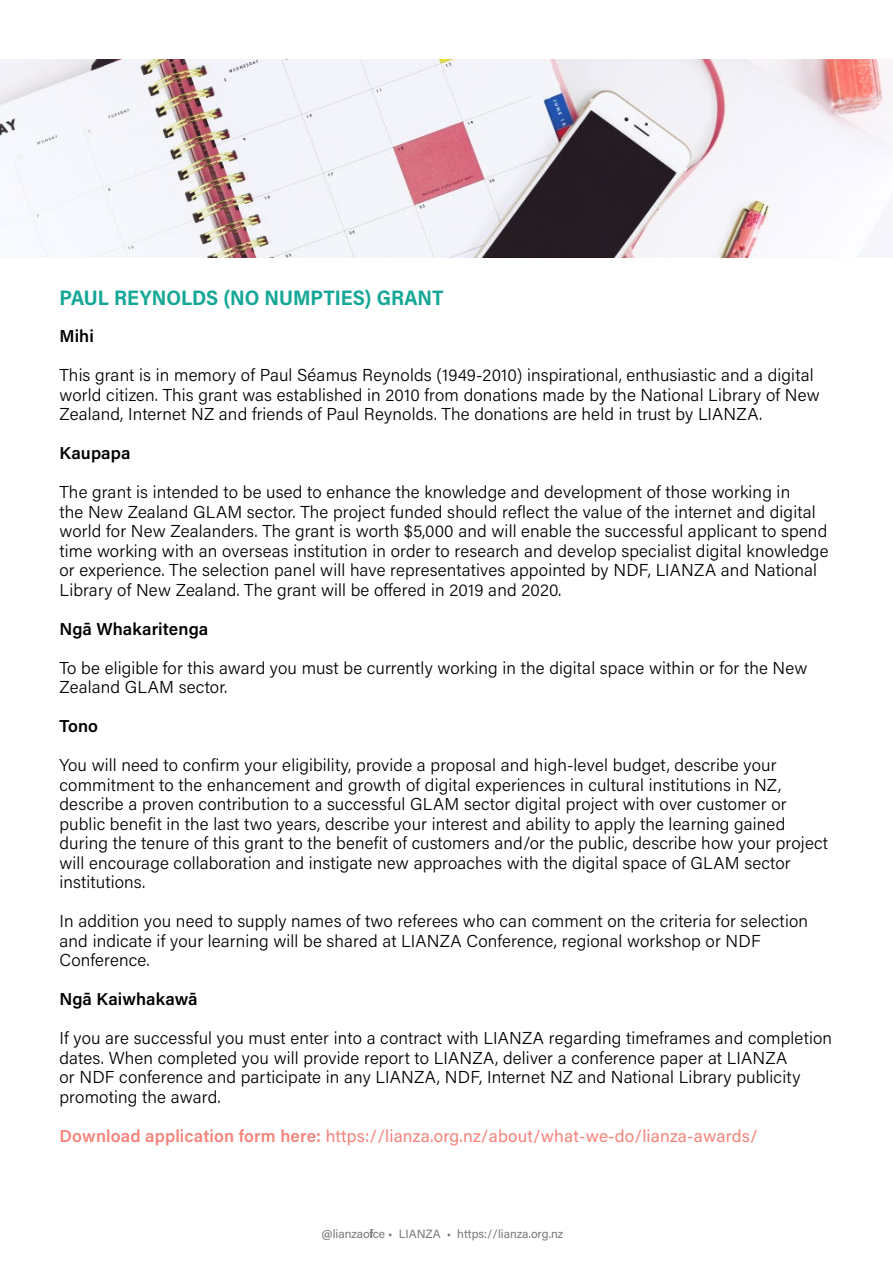
<style>
.page{position:relative;width:893px;height:1263px;background:#fff}
.page>*{position:absolute;margin:0;border:0;box-sizing:border-box;transform-origin:0 0}
.t1{font:700 21px "Acumin Pro Semi Cond";color:#16a797}
.t2{font:300 17.25px/19.5px "Acumin Pro";letter-spacing:.01em;color:#000}
.t3{font:17.25px "Acumin Pro";letter-spacing:.01em;color:#f4847b}
.t4{font:600 17.25px "Acumin Pro";letter-spacing:.01em;color:#000}
.t5{font:12px "Acumin Pro";color:#77787b}
.s1{font-weight:600}
</style>
<div class="page">
<img style="left:0;top:60px;width:893px;height:197px">
<p class="t1" style="left:60px;top:283px;width:385px">PAUL REYNOLDS (NO NUMPTIES) GRANT</p>
<p class="t4" style="left:60px;top:324px;width:36px">Mihi</p>
<p class="t2" style="left:60px;top:365px;width:762px">This grant is in memory of Paul Séamus Reynolds (1949-2010) inspirational, enthusiastic and a digital world citizen. This grant was established in 2010 from donations made by the National Library of New<br>Zealand, Internet NZ and friends of Paul Reynolds. The donations are held in trust by LIANZA.</p>
<p class="t4" style="left:60px;top:441px;width:73px">Kaupapa</p>
<p class="t2" style="left:60px;top:482px;width:770px">The grant is intended to be used to enhance the knowledge and development of those working in<br>the New Zealand GLAM sector. The project funded should reflect the value of the internet and digital world for New Zealanders. The grant is worth $5,000 and will enable the successful applicant to spend time working with an overseas institution in order to research and develop specialist digital knowledge or experience. The selection panel will have representatives appointed by NDF, LIANZA and National Library of New Zealand. The grant will be offered in 2019 and 2020.</p>
<p class="t4" style="left:60px;top:617px;width:150px">Ngā Whakaritenga</p>
<p class="t2" style="left:60px;top:657px;width:749px">To be eligible for this award you must be currently working in the digital space within or for the New<br>Zealand GLAM sector.</p>
<p class="t4" style="left:60px;top:714px;width:40px">Tono</p>
<p class="t2" style="left:60px;top:755px;width:770px">You will need to confirm your eligibility, provide a proposal and high-level budget, describe your commitment to the enhancement and growth of digital experiences in cultural institutions in NZ, describe a proven contribution to a successful GLAM sector digital project with over customer or public benefit in the last two years, describe your interest and ability to apply the learning gained during the tenure of this grant to the benefit of customers and/or the public, describe how your project will encourage collaboration and instigate new approaches with the digital space of GLAM sector institutions.</p>
<p class="t2" style="left:60px;top:911px;width:750px">In addition you need to supply names of two referees who can comment on the criteria for selection and indicate if your learning will be shared at LIANZA Conference, regional workshop or NDF<br>Conference.</p>
<p class="t4" style="left:60px;top:987px;width:140px">Ngā Kaiwhakawā</p>
<p class="t2" style="left:60px;top:1028px;width:774px">If you are successful you must enter into a contract with LIANZA regarding timeframes and completion dates. When completed you will provide report to LIANZA, deliver a conference paper at LIANZA<br>or NDF conference and participate in any LIANZA, NDF, Internet NZ and National Library publicity promoting the award.</p>
<p class="t3" style="left:60px;top:1124px;width:700px"><span class="s1">Download application form here:</span> https://lianza.org.nz/about/what-we-do/lianza-awards/</p>
<p class="t5" style="left:321px;top:1225px;width:243px">@lianzaofice • LIANZA • https://lianza.org.nz</p>
</div>
